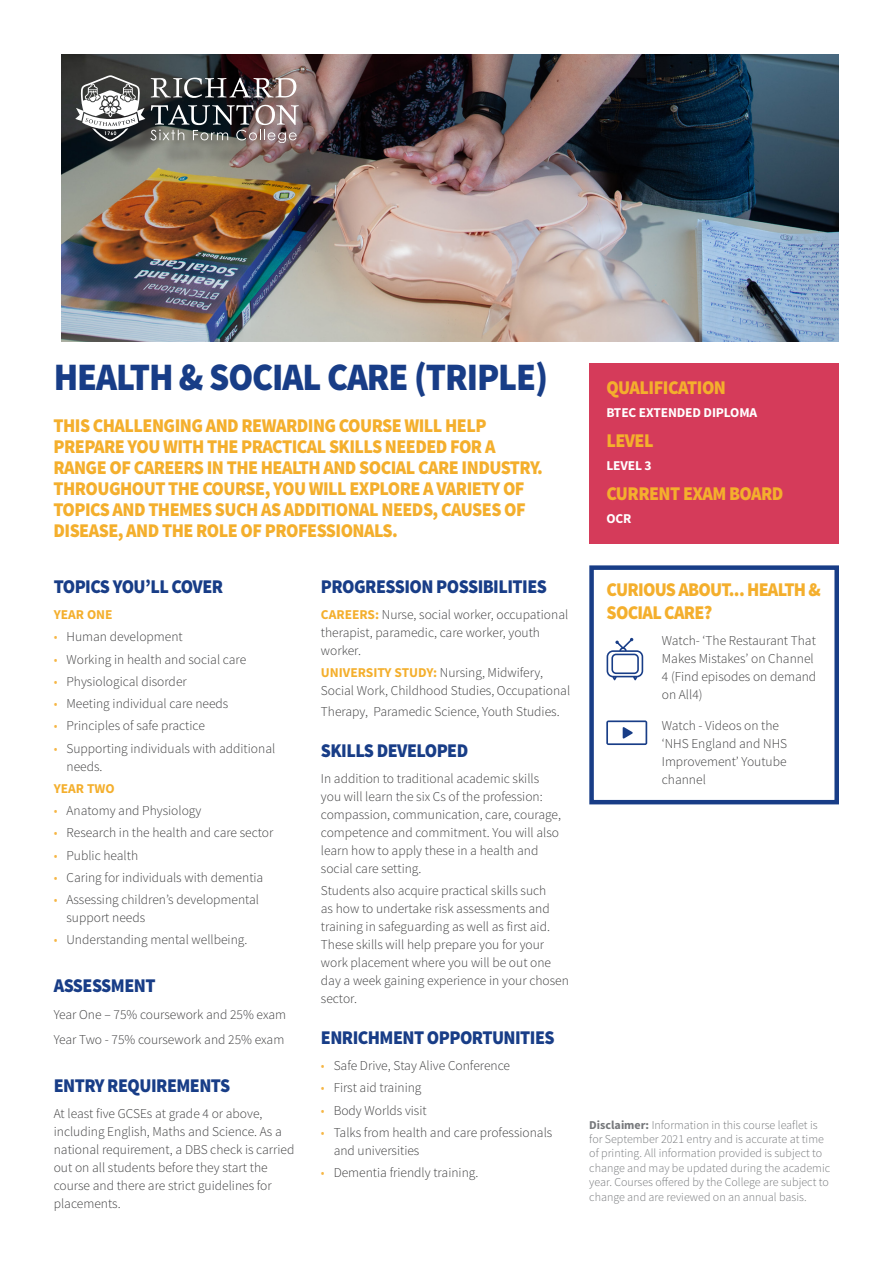
<style>
.page{position:relative;width:893px;height:1263px;background:#fff}
.page>*{position:absolute;margin:0;border:0;box-sizing:border-box;transform-origin:0 0}
.Sub_Head{font:900 38.85px "Source Sans Pro";letter-spacing:-.03em;color:#183d87;scale:.93 1}
.Intro{font:900 19.5px/21px "Source Sans Pro";letter-spacing:-.03em;color:#f4af2d;scale:.93 1}
.Sub_Head-2{font:900 19.5px "Source Sans Pro";letter-spacing:-.03em;color:#183d87;scale:.93 1}
.Subhead_1{font:900 19.5px/22.5px "Source Sans Pro";letter-spacing:-.04em;color:#f4af2d;scale:.93 1}
.Body_Copy{font:300 13.5px/18px "Source Sans Pro";color:#3e3e3f}
.Curious_Copy{font:300 13.5px/18px "Source Sans Pro";color:#3e3e3f}
.Bullets{font:300 13.5px/18px "Source Sans Pro";color:#3e3e3f}
.Subhead_2{font:700 13.5px "Source Sans Pro";letter-spacing:-.01em;color:#fff}
.Bullets-2{font:700 13.5px "Source Sans Pro";color:#f4af2d}
.Small_Print{font:300 12px/14.4px "Source Sans Pro";color:#76787b}
.s1{color:#f6b645}
.s2{font-weight:700;color:#f4af2d}
.s3{font-weight:700}
</style>
<div class="page">
<img style="left:61px;top:54px;width:778px;height:288px">
<div style="left:589px;top:363px;width:250px;height:181px;background:#d53b5a"></div>
<div style="left:87px;top:86px;width:237px;height:82px;background:#231f20;opacity:.7"></div>
<svg style="left:75px;top:75px;width:224px;height:67px;background:#6b696a"></svg>
<div style="left:589px;top:565px;width:250px;height:239px;border:4px solid #183d87"></div>
<svg style="left:606px;top:720px;width:41px;height:25px"></svg>
<svg style="left:607px;top:638px;width:36px;height:42px"></svg>
<p class="Sub_Head" style="left:54px;top:352px;width:533px">HEALTH &amp; SOCIAL CARE (TRIPLE)</p>
<p class="Intro" style="left:54px;top:416px;width:528px">THIS CHALLENGING AND REWARDING COURSE WILL HELP PREPARE YOU WITH THE PRACTICAL SKILLS NEEDED FOR A RANGE OF CAREERS IN THE HEALTH AND SOCIAL CARE INDUSTRY.<br>THROUGHOUT THE COURSE, YOU WILL EXPLORE A VARIETY OF TOPICS AND THEMES SUCH AS ADDITIONAL NEEDS, CAUSES OF DISEASE, AND THE ROLE OF PROFESSIONALS.</p>
<p class="Sub_Head-2" style="left:54px;top:573px;width:184px">TOPICS YOU’LL COVER</p>
<p class="Bullets-2" style="left:54px;top:606px;width:60px">YEAR ONE</p>
<p class="Body_Copy" style="left:54px;top:628px;width:131px"><span class="s1">•</span> Human development</p>
<p class="Body_Copy" style="left:54px;top:650px;width:194px"><span class="s1">•</span> Working in health and social care</p>
<p class="Body_Copy" style="left:54px;top:672px;width:135px"><span class="s1">•</span> Physiological disorder</p>
<p class="Body_Copy" style="left:54px;top:695px;width:176px"><span class="s1">•</span> Meeting individual care needs</p>
<p class="Body_Copy" style="left:54px;top:717px;width:153px"><span class="s1">•</span> Principles of safe practice</p>
<p class="Body_Copy" style="left:67px;top:739px;width:210px;text-indent:-13px"><span class="s1">•</span> Supporting individuals with additional needs.</p>
<p class="Bullets-2" style="left:54px;top:780px;width:62px">YEAR TWO</p>
<p class="Body_Copy" style="left:54px;top:802px;width:149px"><span class="s1">•</span> Anatomy and Physiology</p>
<p class="Body_Copy" style="left:54px;top:824px;width:221px"><span class="s1">•</span> Research in the health and care sector</p>
<p class="Body_Copy" style="left:54px;top:846px;width:86px"><span class="s1">•</span> Public health</p>
<p class="Body_Copy" style="left:54px;top:868px;width:211px"><span class="s1">•</span> Caring for individuals with dementia</p>
<p class="Body_Copy" style="left:67px;top:891px;width:194px;text-indent:-13px"><span class="s1">•</span> Assessing children’s developmental support needs</p>
<p class="Body_Copy" style="left:54px;top:931px;width:195px"><span class="s1">•</span> Understanding mental wellbeing.</p>
<p class="Sub_Head-2" style="left:54px;top:973px;width:111px">ASSESSMENT</p>
<p class="Body_Copy" style="left:54px;top:1005px;width:234px">Year One – 75% coursework and 25% exam</p>
<p class="Body_Copy" style="left:54px;top:1030px;width:232px">Year Two - 75% coursework and 25% exam</p>
<p class="Sub_Head-2" style="left:54px;top:1072px;width:191px">ENTRY REQUIREMENTS</p>
<p class="Body_Copy" style="left:54px;top:1105px;width:242px">At least five GCSEs at grade 4 or above, including English, Maths and Science. As a national requirement, a DBS check is carried out on all students before they start the course and there are strict guidelines for placements.</p>
<p class="Sub_Head-2" style="left:321px;top:573px;width:245px">PROGRESSION POSSIBILITIES</p>
<p class="Body_Copy" style="left:321px;top:606px;width:249px"><span class="s2">CAREERS:</span> Nurse, social worker, occupational therapist, paramedic, care worker, youth worker.</p>
<p class="Bullets" style="left:321px;top:664px;width:251px"><span class="s2">UNIVERSITY STUDY:</span> Nursing, Midwifery,<br>Social Work, Childhood Studies, Occupational</p>
<p class="Bullets" style="left:321px;top:703px;width:240px">Therapy, Paramedic Science, Youth Studies.</p>
<p class="Sub_Head-2" style="left:321px;top:737px;width:160px">SKILLS DEVELOPED</p>
<p class="Body_Copy" style="left:321px;top:770px;width:242px">In addition to traditional academic skills you will learn the six Cs of the profession: compassion, communication, care, courage, competence and commitment. You will also learn how to apply these in a health and social care setting.</p>
<p class="Body_Copy" style="left:321px;top:882px;width:249px">Students also acquire practical skills such<br>as how to undertake risk assessments and training in safeguarding as well as first aid.<br>These skills will help prepare you for your work placement where you will be out one day a week gaining experience in your chosen sector.</p>
<p class="Sub_Head-2" style="left:321px;top:1024px;width:253px">ENRICHMENT OPPORTUNITIES</p>
<p class="Body_Copy" style="left:321px;top:1057px;width:191px"><span class="s1">•</span> Safe Drive, Stay Alive Conference</p>
<p class="Body_Copy" style="left:321px;top:1079px;width:102px"><span class="s1">•</span> First aid training</p>
<p class="Body_Copy" style="left:321px;top:1101px;width:107px"><span class="s1">•</span> Body Worlds visit</p>
<p class="Body_Copy" style="left:334px;top:1123px;width:220px;text-indent:-13px"><span class="s1">•</span> Talks from health and care professionals and universities</p>
<p class="Body_Copy" style="left:321px;top:1164px;width:159px"><span class="s1">•</span> Dementia friendly training.</p>
<p class="Subhead_1" style="left:606px;top:377px;width:130px">QUALIFICATION</p>
<p class="Subhead_2" style="left:606px;top:404px;width:152px">BTEC EXTENDED DIPLOMA</p>
<p class="Subhead_1" style="left:606px;top:430px;width:52px">LEVEL</p>
<p class="Subhead_2" style="left:606px;top:457px;width:47px">LEVEL 3</p>
<p class="Subhead_1" style="left:606px;top:483px;width:192px">CURRENT EXAM BOARD</p>
<p class="Subhead_2" style="left:606px;top:510px;width:27px">OCR</p>
<p class="Subhead_1" style="left:607px;top:579px;width:232px">CURIOUS ABOUT... HEALTH &amp;<br>SOCIAL CARE?</p>
<p class="Curious_Copy" style="left:662px;top:632px;width:156px">Watch- ‘The Restaurant That<br>Makes Mistakes’ on Channel<br>4 (Find episodes on demand on All4)</p>
<p class="Curious_Copy" style="left:662px;top:716px;width:127px">Watch - Videos on the ‘NHS England and NHS<br>Improvement’ Youtube channel</p>
<p class="Small_Print" style="left:589px;top:1117px;width:242px"><span class="s3">Disclaimer:</span> Information in this course leaflet is for September 2021 entry and is accurate at time of printing. All information provided is subject to change and may be updated during the academic year. Courses offered by the College are subject to change and are reviewed on an annual basis.</p>
</div>
